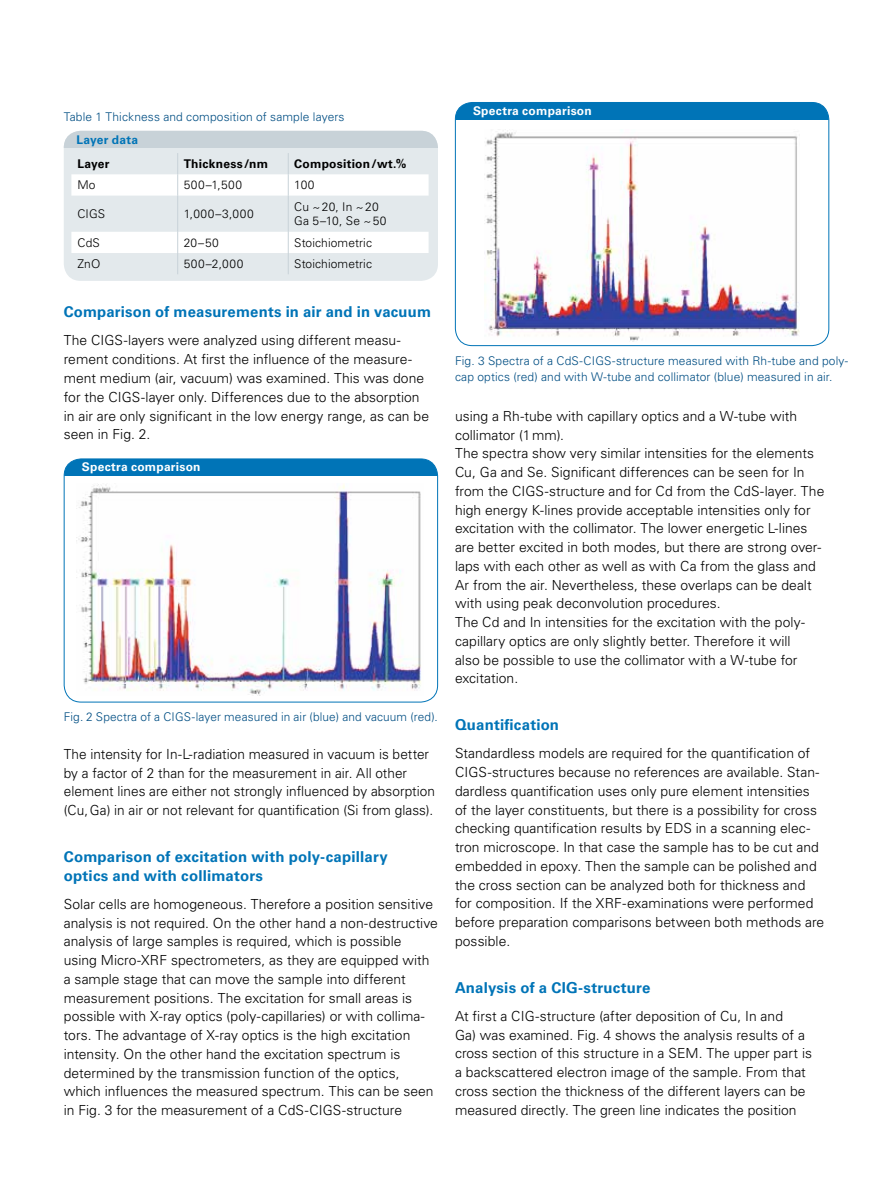
<style>
.page{position:relative;width:893px;height:1187px;background:#fff}
.page>*{position:absolute;margin:0;border:0;box-sizing:border-box;transform-origin:0 0}
.t1{font:700 15px/18.8px "Univers LT Std";letter-spacing:.015em;color:#0074b7}
.t2{font:300 13.8px/18.8px "Univers LT Std";color:#000}
.t3{font:300 12px/15.8px "Univers LT Std";letter-spacing:.01em;color:#004e83}
.t4{font:300 12px/13.5px "Univers LT Std";letter-spacing:.01em;color:#000}
.t5{font:700 12px "Univers LT Std";letter-spacing:.02em;color:#fff}
.t6{font:700 12px "Univers LT Std";letter-spacing:.02em;color:#000}
.t7{font:700 12px "Univers LT Std";letter-spacing:.025em;color:#0074b7}
</style>
<div class="page">
<div style="left:64px;top:459px;width:374px;height:16px;background:#0074b7"></div>
<div style="left:64px;top:458px;width:374px;height:244px;border:1px solid #0074b7;border-radius:17px"></div>
<img style="left:78px;top:484px;width:343px;height:211px">
<div style="left:455px;top:102px;width:374px;height:17px;background:#0074b7"></div>
<div style="left:455px;top:102px;width:374px;height:244px;border:1px solid #0074b7;border-radius:17px"></div>
<img style="left:485px;top:130px;width:315px;height:211px">
<div style="left:64px;top:131px;width:374px;height:150px;background:#e3e9ec;border-radius:17px"></div>
<svg style="left:71px;top:153px;width:358px;height:121px"></svg>
<div style="left:64px;top:131px;width:374px;height:17px;background:#c8d2d8"></div>
<p class="t3" style="left:64px;top:109px;width:282px">Table 1 Thickness and composition of sample layers</p>
<p class="t6" style="left:77px;top:157px;width:34px">Layer</p>
<p class="t6" style="left:184px;top:157px;width:86px">Thickness/nm</p>
<p class="t6" style="left:294px;top:157px;width:114px">Composition/wt.%</p>
<p class="t4" style="left:77px;top:178px;width:20px">Mo</p>
<p class="t4" style="left:184px;top:178px;width:60px">500–1,500</p>
<p class="t4" style="left:294px;top:178px;width:22px">100</p>
<p class="t4" style="left:77px;top:207px;width:29px">CIGS</p>
<p class="t4" style="left:184px;top:207px;width:72px">1,000–3,000</p>
<p class="t4" style="left:294px;top:200px;width:94px">Cu ~20, In ~20<br>Ga 5–10, Se ~50</p>
<p class="t4" style="left:77px;top:236px;width:24px">CdS</p>
<p class="t4" style="left:184px;top:236px;width:37px">20–50</p>
<p class="t4" style="left:294px;top:236px;width:79px">Stoichiometric</p>
<p class="t4" style="left:77px;top:257px;width:25px">ZnO</p>
<p class="t4" style="left:184px;top:257px;width:61px">500–2,000</p>
<p class="t4" style="left:294px;top:257px;width:79px">Stoichiometric</p>
<p class="t7" style="left:77px;top:132px;width:63px">Layer data</p>
<p class="t1" style="left:64px;top:303px;width:369px">Comparison of measurements in air and in vacuum</p>
<p class="t2" style="left:64px;top:331px;width:367px">The CIGS-layers were analyzed using different measu&shy;rement conditions. At first the influence of the measure&shy;ment medium (air, vacuum) was examined. This was done for the CIGS-layer only. Differences due to the absorption in air are only significant in the low energy range, as can be seen in Fig. 2.</p>
<p class="t5" style="left:82px;top:460px;width:120px">Spectra comparison</p>
<p class="t3" style="left:64px;top:709px;width:375px">Fig. 2 Spectra of a CIGS-layer measured in air (blue) and vacuum (red).</p>
<p class="t2" style="left:64px;top:744px;width:373px">The intensity for In-L-radiation measured in vacuum is better by a factor of 2 than for the measurement in air. All other element lines are either not strongly influenced by absorption (Cu,Ga) in air or not relevant for quantification (Si from glass).</p>
<p class="t1" style="left:64px;top:847px;width:325px">Comparison of excitation with poly-capillary optics and with collimators</p>
<p class="t2" style="left:64px;top:894px;width:376px">Solar cells are homogeneous. Therefore a position sensitive analysis is not required. On the other hand a non-destructive analysis of large samples is required, which is possible using Micro-XRF spectrometers, as they are equipped with a sample stage that can move the sample into different measurement positions. The excitation for small areas is possible with X-ray optics (poly-capillaries) or with collima&shy;tors. The advantage of X-ray optics is the high excitation intensity. On the other hand the excitation spectrum is determined by the transmission function of the optics, which influences the measured spectrum. This can be seen in Fig. 3 for the measurement of a CdS-CIGS-structure</p>
<p class="t5" style="left:473px;top:104px;width:120px">Spectra comparison</p>
<p class="t3" style="left:455px;top:352px;width:395px">Fig. 3 Spectra of a CdS-CIGS-structure measured with Rh-tube and poly&shy;cap optics (red) and with W-tube and collimator (blue) measured in air.</p>
<p class="t2" style="left:455px;top:406px;width:371px">using a Rh-tube with capillary optics and a W-tube with collimator (1mm).<br>The spectra show very similar intensities for the elements Cu, Ga and Se. Significant differences can be seen for In from the CIGS-structure and for Cd from the CdS-layer. The high energy K-lines provide acceptable intensities only for excitation with the collimator. The lower energetic L-lines are better excited in both modes, but there are strong over&shy;laps with each other as well as with Ca from the glass and Ar from the air. Nevertheless, these overlaps can be dealt with using peak deconvolution procedures.<br>The Cd and In intensities for the excitation with the poly&shy;capillary optics are only slightly better. Therefore it will<br>also be possible to use the collimator with a W-tube for excitation.</p>
<p class="t1" style="left:455px;top:715px;width:106px">Quantification</p>
<p class="t2" style="left:455px;top:744px;width:371px">Standardless models are required for the quantification of CIGS-structures because no references are available. Stan&shy;dardless quantification uses only pure element intensities of the layer constituents, but there is a possibility for cross checking quantification results by EDS in a scanning elec&shy;tron microscope. In that case the sample has to be cut and embedded in epoxy. Then the sample can be polished and the cross section can be analyzed both for thickness and for composition. If the XRF-examinations were performed before preparation comparisons between both methods are possible.</p>
<p class="t1" style="left:455px;top:978px;width:197px">Analysis of a CIG-structure</p>
<p class="t2" style="left:455px;top:1006px;width:358px">At first a CIG-structure (after deposition of Cu, In and<br>Ga) was examined. Fig. 4 shows the analysis results of a cross section of this structure in a SEM. The upper part is a backscattered electron image of the sample. From that cross section the thickness of the different layers can be measured directly. The green line indicates the position</p>
</div>
